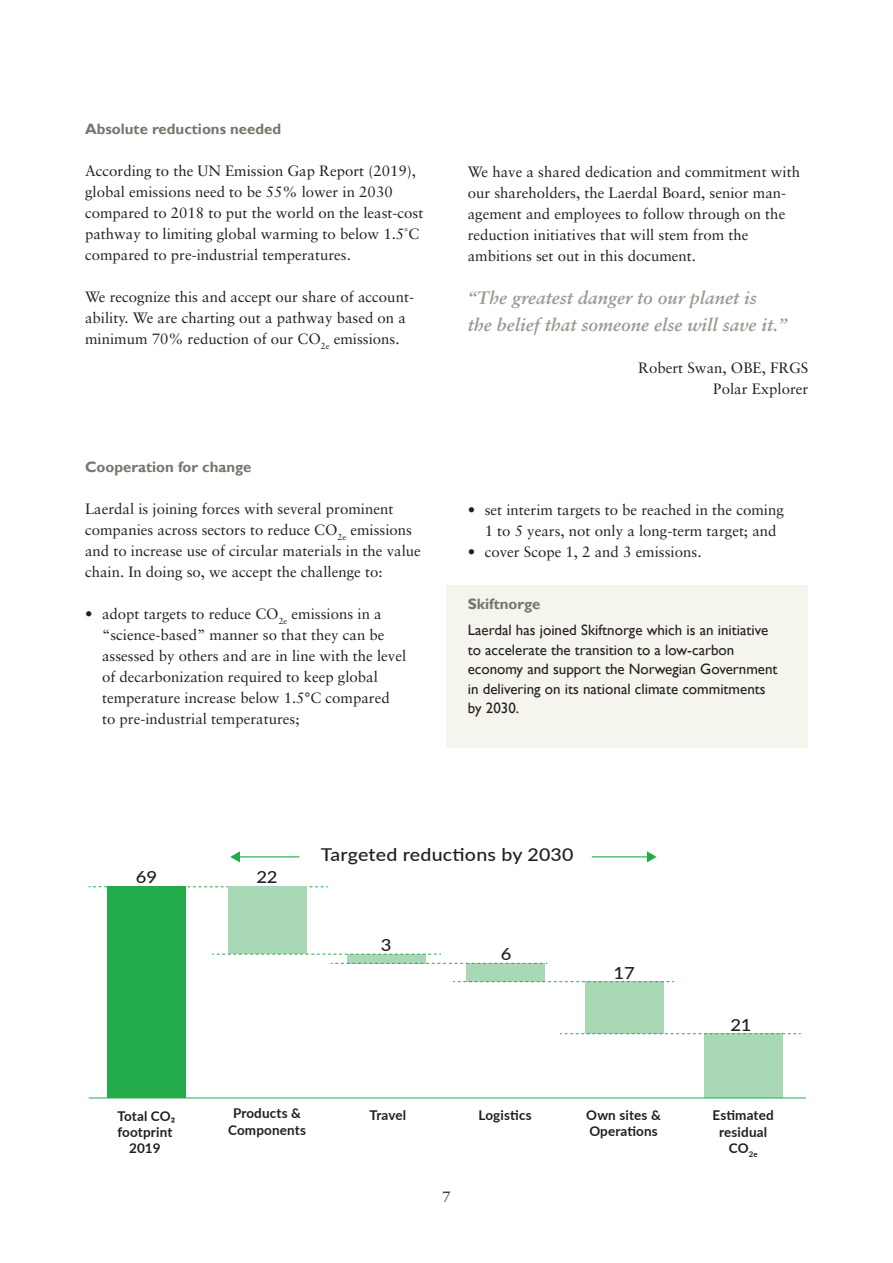
<style>
.page{position:relative;width:893px;height:1263px;background:#fff}
.page>*{position:absolute;margin:0;border:0;box-sizing:border-box;transform-origin:0 0}
.t1{font:italic 700 18px/27px "Sabon";color:#9a9a92}
.t2{font:500 17.7px "Lato";letter-spacing:.01em;color:#211e1e;scale:1.1 1}
.t3{font:500 16.65px "Lato";letter-spacing:-.005em;color:#211e1e;scale:1.1 1}
.t4{font:15px/21px "Sabon";color:#231f20}
.t5{font:15px/19.5px "Gill Alt One";color:#231f20}
.t6{font:700 15px "Gill Alt One";color:#76766d}
.t7{font:700 13.5px/16.2px "Lato";letter-spacing:.01em;color:#211e1e;text-align:center}
</style>
<div class="page">
<svg style="left:89px;top:886px;width:239px;height:1px"></svg>
<div style="left:107px;top:887px;width:79px;height:211px;background:#23aa4a"></div>
<div style="left:585px;top:982px;width:78px;height:52px;background:#a9d8b6"></div>
<div style="left:347px;top:954px;width:78px;height:9px;background:#a9d8b6"></div>
<div style="left:466px;top:963px;width:78px;height:19px;background:#a9d8b6"></div>
<div style="left:228px;top:887px;width:78px;height:67px;background:#a9d8b6"></div>
<div style="left:704px;top:1034px;width:78px;height:64px;background:#a9d8b6"></div>
<svg style="left:213px;top:954px;width:228px;height:1px"></svg>
<svg style="left:331px;top:963px;width:216px;height:1px"></svg>
<svg style="left:454px;top:981px;width:220px;height:1px"></svg>
<svg style="left:560px;top:1033px;width:240px;height:1px"></svg>
<hr style="left:89px;top:1098px;width:717px;height:1px;background:#23aa4a">
<hr style="left:592px;top:856px;width:57px;height:1px;background:#23aa4a">
<svg style="left:647px;top:851px;width:10px;height:11px"></svg>
<hr style="left:238px;top:856px;width:61px;height:1px;background:#23aa4a">
<svg style="left:230px;top:851px;width:10px;height:11px"></svg>
<div style="left:446px;top:585px;width:362px;height:163px;background:#f5f4ed"></div>
<p class="t6" style="left:85px;top:120px;width:198px">Absolute reductions needed</p>
<p class="t4" style="left:85px;top:160px;width:340px">According to the UN Emission Gap Report (2019), global emissions need to be 55% lower in 2030 compared to 2018 to put the world on the least-cost pathway to limiting global warming to below 1.5˚C compared to pre-industrial temperatures.</p>
<p class="t4" style="left:85px;top:286px;width:330px">We recognize this and accept our share of account&shy;ability. We are charting out a pathway based on a minimum 70% reduction of our CO<sub>2e</sub> emissions.</p>
<p class="t6" style="left:85px;top:458px;width:168px">Cooperation for change</p>
<p class="t4" style="left:85px;top:498px;width:337px">Laerdal is joining forces with several prominent companies across sectors to reduce CO<sub>2e</sub> emissions and to increase use of circular materials in the value chain. In doing so, we accept the challenge to:</p>
<p class="t4" style="left:102px;top:603px;width:306px;text-indent:-17px">• adopt targets to reduce CO<sub>2e</sub> emissions in a “science-based” manner so that they can be assessed by others and are in line with the level of decarbonization required to keep global temperature increase below 1.5°C compared to pre-industrial temperatures;</p>
<p class="t4" style="left:468px;top:161px;width:334px">We have a shared dedication and commitment with our shareholders, the Laerdal Board, senior man&shy;agement and employees to follow through on the reduction initiatives that will stem from the ambitions set out in this document.</p>
<p class="t1" style="left:468px;top:284px;width:321px">“The greatest danger to our planet is<br>the belief that someone else will save it.”</p>
<p class="t4" style="left:638px;top:357px;width:172px;text-align:right">Robert Swan, OBE, FRGS<br>Polar Explorer</p>
<p class="t4" style="left:485px;top:499px;width:301px;text-indent:-17px">• set interim targets to be reached in the coming<br>1 to 5 years, not only a long-term target; and</p>
<p class="t4" style="left:468px;top:541px;width:235px">• cover Scope 1, 2 and 3 emissions.</p>
<p class="t6" style="left:468px;top:595px;width:74px">Skiftnorge</p>
<p class="t5" style="left:468px;top:620px;width:311px">Laerdal has joined Skiftnorge which is an initiative to accelerate the transition to a low-carbon economy and support the Norwegian Government in delivering on its national climate commitments by 2030.</p>
<p class="t3" style="left:136px;top:864px;width:21px">69</p>
<p class="t3" style="left:256px;top:864px;width:21px">22</p>
<p class="t2" style="left:321px;top:841px;width:231px">Targeted reductions by 2030</p>
<p class="t3" style="left:381px;top:933px;width:11px">3</p>
<p class="t3" style="left:501px;top:942px;width:11px">6</p>
<p class="t3" style="left:613px;top:960px;width:21px">17</p>
<p class="t3" style="left:730px;top:1013px;width:21px">21</p>
<p class="t7" style="left:228px;top:1105px;width:79px">Products &amp;<br>Components</p>
<p class="t7" style="left:117px;top:1107px;width:59px">Total CO₂ footprint<br>2019</p>
<p class="t7" style="left:370px;top:1106px;width:38px">Travel</p>
<p class="t7" style="left:479px;top:1107px;width:54px">Logistics</p>
<p class="t7" style="left:586px;top:1106px;width:76px;text-align:left">Own sites &amp;<br>Operations</p>
<p class="t7" style="left:713px;top:1107px;width:63px">Estimated residual<br>CO<sub>2e</sub></p>
<p class="t4" style="left:442px;top:1186px;width:10px">7</p>
</div>
